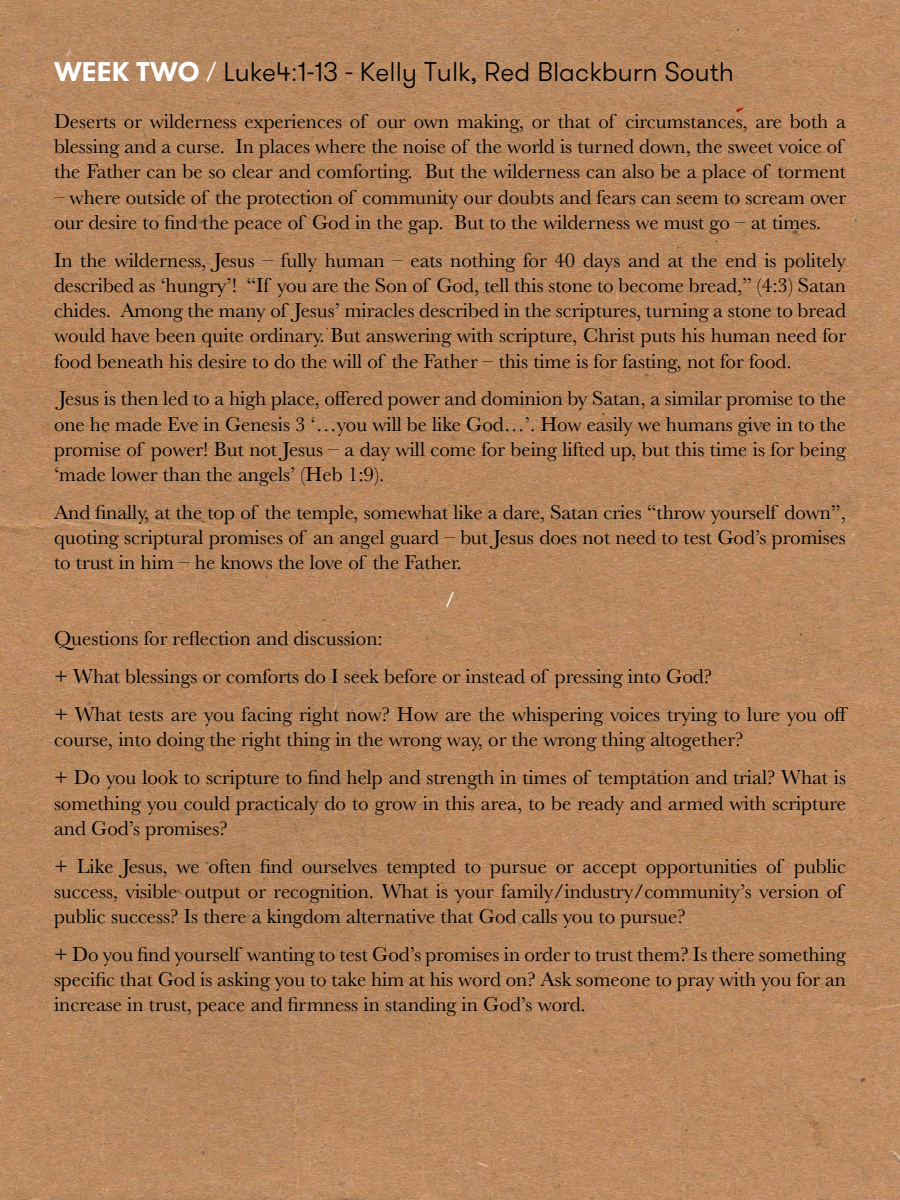
<style>
.page{position:relative;width:900px;height:1200px;background:#fff}
.page>*{position:absolute;margin:0;border:0;box-sizing:border-box;transform-origin:0 0}
.t1{font:300 27px "GT Walsheim Pro Trial";color:#000}
.t2{font:21px/25.2px "Baskerville";color:#000}
.t3{font:21px "Avenir";color:#fff}
.s1{font-weight:700;color:#fff}
.s2{font-family:"Avenir";font-weight:400;color:#fff}
.s3{font-family:"Avenir"}
</style>
<div class="page">
<img style="left:0;top:0;width:900px;height:1200px">
<p class="t1" style="left:54px;top:62px;width:681px"><span class="s1">WEEK TWO</span> <span class="s2">/</span> Luke4<span class="s3">:</span>1-13 - Kelly Tulk, Red Blackburn South</p>
<p class="t2" style="left:54px;top:109px;width:794px">Deserts or wilderness experiences of our own making, or that of circumstances, are both a blessing and a curse. In places where the noise of the world is turned down, the sweet voice of the Father can be so clear and comforting. But the wilderness can also be a place of torment</p>
<p class="t2" style="left:54px;top:184px;width:794px">– where outside of the protection of community our doubts and fears can seem to scream over our desire to find the peace of God in the gap. But to the wilderness we must go – at times.</p>
<p class="t2" style="left:54px;top:248px;width:794px;text-align:justify">In the wilderness, Jesus – fully human – eats nothing for 40 days and at the end is politely described as ‘hungry’! “If you are the Son of God, tell this stone to become bread,” (4:3) Satan chides. Among the many of Jesus’ miracles described in the scriptures, turning a stone to bread would have been quite ordinary. But answering with scripture, Christ puts his human need for food beneath his desire to do the will of the Father – this time is for fasting, not for food.</p>
<p class="t2" style="left:54px;top:386px;width:794px;text-align:justify">Jesus is then led to a high place, offered power and dominion by Satan, a similar promise to the one he made Eve in Genesis 3 ‘…you will be like God…’. How easily we humans give in to the promise of power! But not Jesus – a day will come for being lifted up, but this time is for being ‘made lower than the angels’ (Heb 1:9).</p>
<p class="t2" style="left:54px;top:500px;width:793px;text-align:justify">And finally, at the top of the temple, somewhat like a dare, Satan cries “throw yourself down”, quoting scriptural promises of an angel guard – but Jesus does not need to test God’s promises to trust in him – he knows the love of the Father.</p>
<p class="t3" style="left:446px;top:588px;width:9px">/</p>
<p class="t2" style="left:54px;top:620px;width:796px;line-height:38px">Questions for reflection and discussion:<br>+ What blessings or comforts do I seek before or instead of pressing into God?<br>+ What tests are you facing right now? How are the whispering voices trying to lure you off</p>
<p class="t2" style="left:54px;top:721px;width:793px;line-height:38px">course, into doing the right thing in the wrong way, or the wrong thing altogether?<br>+ Do you look to scripture to find help and strength in times of temptation and trial? What is</p>
<p class="t2" style="left:54px;top:790px;width:794px">something you could practicaly do to grow in this area, to be ready and armed with scripture and God’s promises?</p>
<p class="t2" style="left:54px;top:854px;width:793px">+ Like Jesus, we often find ourselves tempted to pursue or accept opportunities of public success, visible output or recognition. What is your family/industry/community’s version of public success? Is there a kingdom alternative that God calls you to pursue?</p>
<p class="t2" style="left:54px;top:942px;width:794px;text-align:justify">+ Do you find yourself wanting to test God’s promises in order to trust them? Is there something specific that God is asking you to take him at his word on? Ask someone to pray with you for an increase in trust, peace and firmness in standing in God’s word.</p>
</div>
